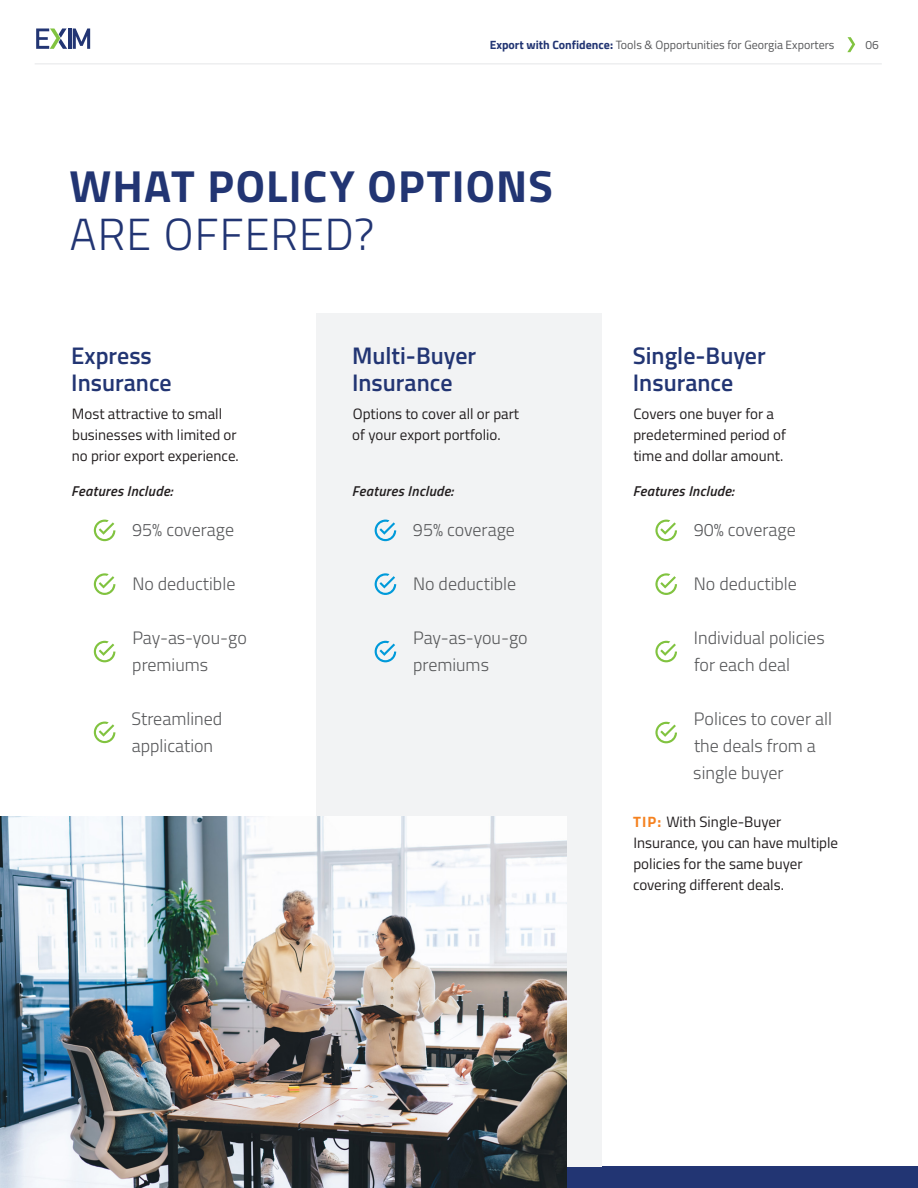
<style>
.page{position:relative;width:918px;height:1188px;background:#fff}
.page>*{position:absolute;margin:0;border:0;box-sizing:border-box;transform-origin:0 0}
.t1{font:700 45px "Titillium Web";letter-spacing:.025em;color:#223573}
.t2{font:300 45px "Titillium Web";letter-spacing:.025em;color:#223573}
.t3{font:600 24px/27px "Titillium Web";color:#223573}
.t4{font:300 18px/27px "Titillium Web";color:#57585a}
.t5{font:15px/21px "Titillium Web";color:#231f20}
.t6{font:italic 600 14.25px "Titillium Web";letter-spacing:.02em;color:#231f20}
.t7{font:12px "Titillium Web";color:#57585a}
.s1{font-weight:700;color:#223573}
.s2{font-weight:700;color:#f58220}
</style>
<div class="page">
<div style="left:0;top:1166px;width:918px;height:22px;background:#223573"></div>
<div style="left:316px;top:313px;width:286px;height:853px;background:#f2f3f4"></div>
<svg style="left:94px;top:520px;width:21px;height:21px"></svg>
<svg style="left:94px;top:573px;width:21px;height:22px"></svg>
<svg style="left:94px;top:641px;width:21px;height:21px"></svg>
<svg style="left:94px;top:722px;width:21px;height:21px"></svg>
<svg style="left:375px;top:520px;width:21px;height:21px"></svg>
<svg style="left:375px;top:573px;width:21px;height:22px"></svg>
<svg style="left:375px;top:641px;width:21px;height:21px"></svg>
<svg style="left:655px;top:520px;width:22px;height:21px"></svg>
<svg style="left:655px;top:573px;width:22px;height:22px"></svg>
<svg style="left:655px;top:641px;width:22px;height:21px"></svg>
<svg style="left:655px;top:722px;width:22px;height:21px"></svg>
<svg style="left:847px;top:37px;width:8px;height:15px"></svg>
<hr style="left:35px;top:63px;width:847px;height:2px;background:#e6e7e9">
<hr style="left:68px;top:28px;width:3px;height:21px;background:#223573">
<svg style="left:73px;top:28px;width:17px;height:21px"></svg>
<svg style="left:36px;top:28px;width:31px;height:21px"></svg>
<img style="left:0;top:817px;width:567px;height:371px">
<p class="t7" style="left:490px;top:36px;width:346px"><span class="s1">Export with Confidence:</span> Tools &amp; Opportunities for Georgia Exporters</p>
<p class="t7" style="left:866px;top:36px;width:15px">06</p>
<h1 class="t1" style="left:70px;top:152px;width:485px">WHAT POLICY OPTIONS</h1>
<h1 class="t2" style="left:70px;top:202px;width:306px">ARE OFFERED?</h1>
<h2 class="t3" style="left:71px;top:341px;width:102px">Express<br>Insurance</h2>
<p class="t5" style="left:72px;top:402px;width:169px">Most attractive to small businesses with limited or no prior export experience.</p>
<p class="t6" style="left:71px;top:480px;width:103px">Features Include:</p>
<p class="t4" style="left:132px;top:516px;width:104px">95% coverage</p>
<p class="t4" style="left:132px;top:570px;width:105px">No deductible</p>
<p class="t4" style="left:132px;top:624px;width:116px">Pay-as-you-go premiums</p>
<p class="t4" style="left:132px;top:705px;width:92px">Streamlined application</p>
<h2 class="t3" style="left:352px;top:341px;width:126px">Multi-Buyer<br>Insurance</h2>
<p class="t5" style="left:352px;top:402px;width:169px">Options to cover all or part of your export portfolio.</p>
<p class="t6" style="left:352px;top:480px;width:103px">Features Include:</p>
<p class="t4" style="left:413px;top:515px;width:104px">95% coverage</p>
<p class="t4" style="left:413px;top:569px;width:105px">No deductible</p>
<p class="t4" style="left:413px;top:623px;width:116px">Pay-as-you-go premiums</p>
<h2 class="t3" style="left:633px;top:341px;width:135px">Single-Buyer<br>Insurance</h2>
<p class="t5" style="left:633px;top:402px;width:154px">Covers one buyer for a predetermined period of time and dollar amount.</p>
<p class="t6" style="left:633px;top:480px;width:103px">Features Include:</p>
<p class="t4" style="left:694px;top:516px;width:104px">90% coverage</p>
<p class="t4" style="left:694px;top:570px;width:105px">No deductible</p>
<p class="t4" style="left:694px;top:624px;width:132px">Individual policies for each deal</p>
<p class="t4" style="left:693px;top:705px;width:140px">Polices to cover all the deals from a single buyer</p>
<p class="t5" style="left:633px;top:811px;width:207px"><span class="s2">TIP:</span> With Single-Buyer<br>Insurance, you can have multiple policies for the same buyer covering different deals.</p>
</div>
